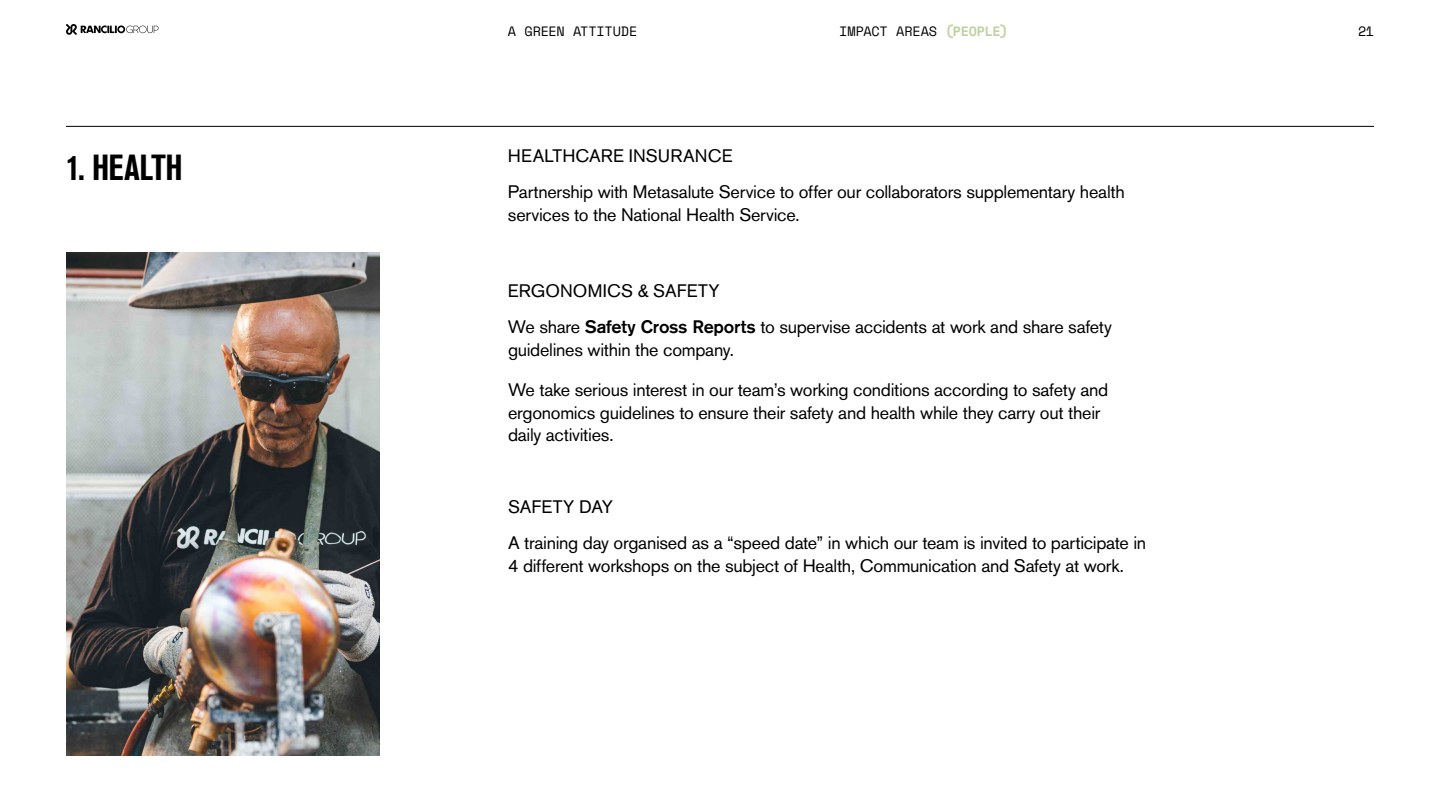
<style>
.page{position:relative;width:1440px;height:810px;background:#fff}
.page>*{position:absolute;margin:0;border:0;box-sizing:border-box;transform-origin:0 0}
.t1{font:700 condensed 36px "Akzidenz Grotesk BQ";letter-spacing:-.005em;color:#000}
.t2{font:18px/36px "Akzidenz Grotesk Std";letter-spacing:-.015em;color:#000}
.t3{font:13.5px "Space Mono";letter-spacing:-.01em;color:#000}
.s1{font-weight:700;color:#bfd29f}
.s2{font-weight:500}
</style>
<div class="page">
<svg style="left:66px;top:24px;width:92px;height:11px"></svg>
<hr style="left:66px;top:126px;width:1308px;height:1px;background:#000">
<img style="left:66px;top:252px;width:314px;height:504px">
<p class="t3" style="left:839px;top:21px;width:170px">IMPACT AREAS <span class="s1">(PEOPLE)</span></p>
<p class="t3" style="left:508px;top:21px;width:131px">A GREEN ATTITUDE</p>
<p class="t3" style="left:1358px;top:21px;width:17px">21</p>
<h1 class="t1" style="left:66px;top:147px;width:118px">1. HEALTH</h1>
<p class="t2" style="left:508px;top:138px;width:618px">HEALTHCARE INSURANCE<br>Partnership with Metasalute Service to offer our collaborators supplementary health</p>
<p class="t2" style="left:508px;top:196px;width:293px">services to the National Health Service.</p>
<p class="t2" style="left:508px;top:273px;width:606px">ERGONOMICS &amp; SAFETY<br>We share <span class="s2">Safety Cross Reports</span> to supervise accidents at work and share safety</p>
<p class="t2" style="left:508px;top:331px;width:227px">guidelines within the company.</p>
<p class="t2" style="left:508px;top:378px;width:602px;line-height:22.5px">We take serious interest in our team’s working conditions according to safety and ergonomics guidelines to ensure their safety and health while they carry out their daily activities.</p>
<p class="t2" style="left:508px;top:489px;width:640px">SAFETY DAY<br>A training day organised as a “speed date” in which our team is invited to participate in</p>
<p class="t2" style="left:508px;top:547px;width:617px">4 different workshops on the subject of Health, Communication and Safety at work.</p>
</div>
